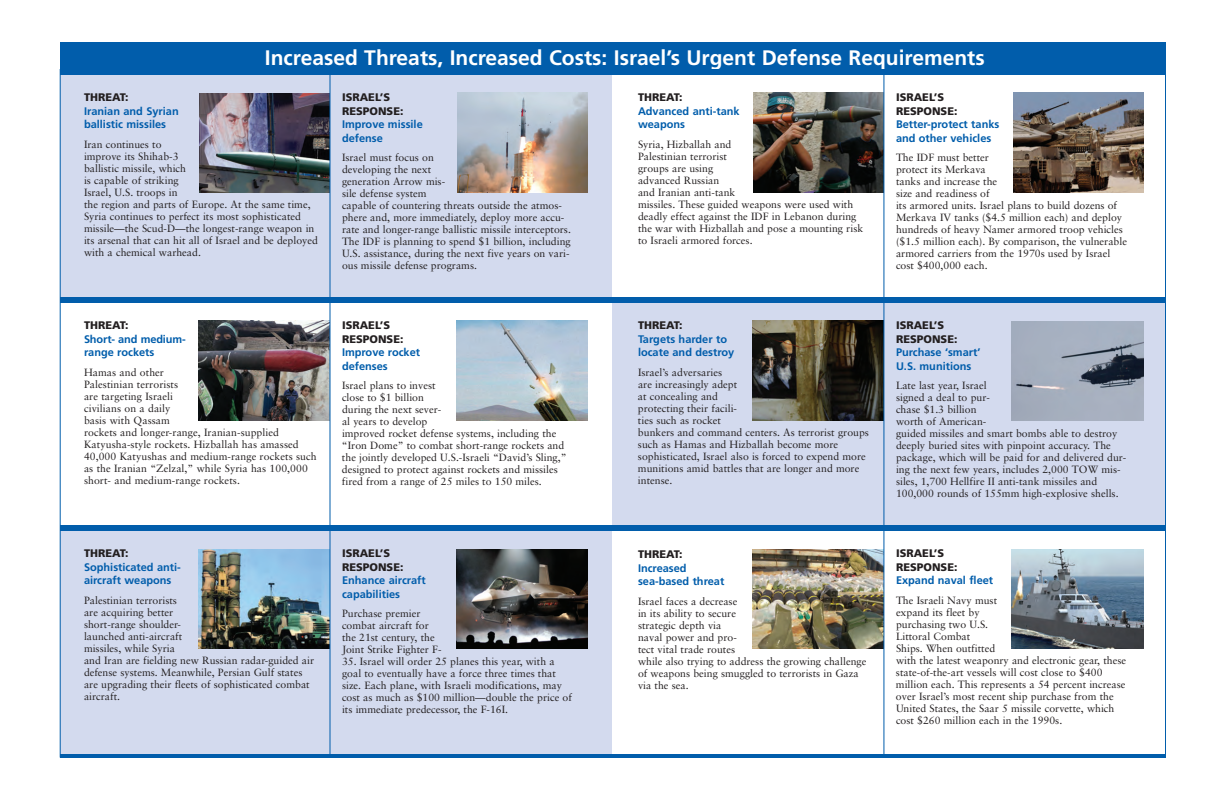
<style>
.page{position:relative;width:1224px;height:792px;background:#fff}
.page>*{position:absolute;margin:0;border:0;box-sizing:border-box;transform-origin:0 0}
.t1{font:700 21px "Frutiger";color:#fff}
.t2{font:700 11px/13.5px "Frutiger";color:#015dab}
.t3{font:900 11px/13.5px "Frutiger";color:#231f20}
.t4{font:10.5px/12px "Sabon";color:#231f20}
</style>
<div class="page">
<div style="left:612px;top:300px;width:554px;height:228px;background:#d3daee"></div>
<div style="left:60px;top:528px;width:552px;height:228px;background:#d3daee"></div>
<div style="left:60px;top:72px;width:552px;height:228px;background:#d3daee"></div>
<div style="left:60px;top:42px;width:1106px;height:33px;background:#015dab"></div>
<div style="left:60px;top:525px;width:1106px;height:6px;background:#015dab"></div>
<hr style="left:60px;top:69px;width:1px;height:689px;background:#015dab">
<div style="left:60px;top:297px;width:1106px;height:6px;background:#015dab"></div>
<img style="left:752px;top:321px;width:132px;height:100px">
<img style="left:1011px;top:321px;width:133px;height:100px">
<img style="left:1014px;top:93px;width:130px;height:100px">
<img style="left:754px;top:93px;width:130px;height:100px">
<img style="left:752px;top:549px;width:132px;height:100px">
<img style="left:1011px;top:549px;width:133px;height:100px">
<hr style="left:1165px;top:42px;width:1px;height:716px;background:#015dab">
<hr style="left:60px;top:754px;width:1106px;height:4px;background:#015dab">
<img style="left:457px;top:549px;width:131px;height:100px">
<img style="left:199px;top:321px;width:131px;height:100px">
<img style="left:457px;top:321px;width:131px;height:100px">
<img style="left:458px;top:93px;width:130px;height:100px">
<img style="left:200px;top:93px;width:130px;height:100px">
<img style="left:199px;top:549px;width:131px;height:100px">
<hr style="left:330px;top:72px;width:1px;height:684px;background:#015dab">
<hr style="left:884px;top:72px;width:1px;height:684px;background:#015dab">
<h1 class="t1" style="left:265px;top:49px;width:721px">Increased Threats, Increased Costs: Israel’s Urgent Defense Requirements</h1>
<p class="t3" style="left:84px;top:92px;width:46px">THREAT:</p>
<p class="t2" style="left:84px;top:105px;width:96px">Iranian and Syrian ballistic missiles</p>
<p class="t4" style="left:84px;top:139px;width:235px">Iran continues to<br>improve its Shihab-3<br>ballistic missile, which<br>is capable of striking<br>Israel, U.S. troops in<br>the region and parts of Europe. At the same time, Syria continues to perfect its most sophisticated missile—the Scud-D—the longest-range weapon in its arsenal that can hit all of Israel and be deployed with a chemical warhead.</p>
<p class="t3" style="left:84px;top:320px;width:46px">THREAT:</p>
<p class="t2" style="left:84px;top:333px;width:103px">Short- and medium&shy;range rockets</p>
<p class="t4" style="left:84px;top:367px;width:234px">Hamas and other<br>Palestinian terrorists<br>are targeting Israeli<br>civilians on a daily<br>basis with Qassam<br>rockets and longer-range, Iranian-supplied<br>Katyusha-style rockets. Hizballah has amassed<br>40,000 Katyushas and medium-range rockets such as the Iranian “Zelzal,” while Syria has 100,000 short- and medium-range rockets.</p>
<p class="t3" style="left:342px;top:92px;width:63px">ISRAEL’S<br>RESPONSE:</p>
<p class="t2" style="left:342px;top:119px;width:82px">Improve missile defense</p>
<p class="t4" style="left:342px;top:152px;width:230px">Israel must focus on<br>developing the next<br>generation Arrow mis-<br>sile defense system<br>capable of countering threats outside the atmos&shy;phere and, more immediately, deploy more accu&shy;rate and longer-range ballistic missile interceptors.<br>The IDF is planning to spend $1 billion, including U.S. assistance, during the next five years on vari&shy;ous missile defense programs.</p>
<p class="t3" style="left:342px;top:320px;width:63px">ISRAEL’S<br>RESPONSE:</p>
<p class="t2" style="left:342px;top:347px;width:80px">Improve rocket defenses</p>
<p class="t4" style="left:342px;top:380px;width:226px">Israel plans to invest<br>close to $1 billion<br>during the next sever-<br>al years to develop<br>improved rocket defense systems, including the “Iron Dome” to combat short-range rockets and the jointly developed U.S.-Israeli “David’s Sling,” designed to protect against rockets and missiles fired from a range of 25 miles to 150 miles.</p>
<p class="t3" style="left:84px;top:548px;width:46px">THREAT:</p>
<p class="t2" style="left:84px;top:561px;width:98px">Sophisticated anti&shy;aircraft weapons</p>
<p class="t4" style="left:84px;top:595px;width:232px">Palestinian terrorists<br>are acquiring better<br>short-range shoulder-<br>launched anti-aircraft<br>missiles, while Syria<br>and Iran are fielding new Russian radar-guided air defense systems. Meanwhile, Persian Gulf states are upgrading their fleets of sophisticated combat aircraft.</p>
<p class="t3" style="left:342px;top:548px;width:63px">ISRAEL’S<br>RESPONSE:</p>
<p class="t2" style="left:342px;top:575px;width:85px">Enhance aircraft capabilities</p>
<p class="t4" style="left:342px;top:608px;width:101px">Purchase premier combat aircraft for the 21st century, the<br>Joint Strike Fighter F-</p>
<p class="t4" style="left:342px;top:656px;width:231px">35. Israel will order 25 planes this year, with a goal to eventually have a force three times that size. Each plane, with Israeli modifications, may cost as much as $100 million—double the price of its immediate predecessor, the F-16I.</p>
<p class="t3" style="left:638px;top:92px;width:46px">THREAT:</p>
<p class="t2" style="left:638px;top:105px;width:103px">Advanced anti-tank weapons</p>
<p class="t4" style="left:638px;top:139px;width:227px">Syria, Hizballah and<br>Palestinian terrorist<br>groups are using<br>advanced Russian<br>and Iranian anti-tank<br>missiles. These guided weapons were used with deadly effect against the IDF in Lebanon during the war with Hizballah and pose a mounting risk to Israeli armored forces.</p>
<p class="t3" style="left:638px;top:320px;width:46px">THREAT:</p>
<p class="t2" style="left:638px;top:333px;width:98px">Targets harder to locate and destroy</p>
<p class="t4" style="left:638px;top:367px;width:232px">Israel’s adversaries<br>are increasingly adept<br>at concealing and<br>protecting their facili-<br>ties such as rocket<br>bunkers and command centers. As terrorist groups such as Hamas and Hizballah become more sophisticated, Israel also is forced to expend more munitions amid battles that are longer and more intense.</p>
<p class="t3" style="left:638px;top:549px;width:46px">THREAT:</p>
<p class="t2" style="left:638px;top:562px;width:88px">Increased sea-based threat</p>
<p class="t4" style="left:638px;top:596px;width:230px">Israel faces a decrease<br>in its ability to secure<br>strategic depth via<br>naval power and pro-<br>tect vital trade routes<br>while also trying to address the growing challenge of weapons being smuggled to terrorists in Gaza via the sea.</p>
<p class="t3" style="left:896px;top:92px;width:63px">ISRAEL’S<br>RESPONSE:</p>
<p class="t2" style="left:896px;top:119px;width:105px">Better-protect tanks and other vehicles</p>
<p class="t4" style="left:896px;top:152px;width:233px">The IDF must better<br>protect its Merkava<br>tanks and increase the<br>size and readiness of<br>its armored units. Israel plans to build dozens of Merkava IV tanks ($4.5 million each) and deploy hundreds of heavy Namer armored troop vehicles ($1.5 million each). By comparison, the vulnerable armored carriers from the 1970s used by Israel cost $400,000 each.</p>
<p class="t3" style="left:896px;top:320px;width:63px">ISRAEL’S<br>RESPONSE:</p>
<p class="t2" style="left:896px;top:347px;width:86px">Purchase ‘smart’<br>U.S. munitions</p>
<p class="t4" style="left:896px;top:380px;width:232px">Late last year, Israel<br>signed a deal to pur-<br>chase $1.3 billion<br>worth of American-<br>guided missiles and smart bombs able to destroy deeply buried sites with pinpoint accuracy. The package, which will be paid for and delivered dur&shy;ing the next few years, includes 2,000 TOW mis&shy;siles, 1,700 Hellfire II anti-tank missiles and 100,000 rounds of 155mm high-explosive shells.</p>
<p class="t3" style="left:896px;top:548px;width:63px">ISRAEL’S<br>RESPONSE:</p>
<p class="t2" style="left:896px;top:575px;width:99px">Expand naval fleet</p>
<p class="t4" style="left:896px;top:595px;width:232px">The Israeli Navy must<br>expand its fleet by<br>purchasing two U.S.<br>Littoral Combat<br>Ships. When outfitted<br>with the latest weaponry and electronic gear, these state-of-the-art vessels will cost close to $400 million each. This represents a 54 percent increase over Israel’s most recent ship purchase from the United States, the Saar 5 missile corvette, which cost $260 million each in the 1990s.</p>
</div>
